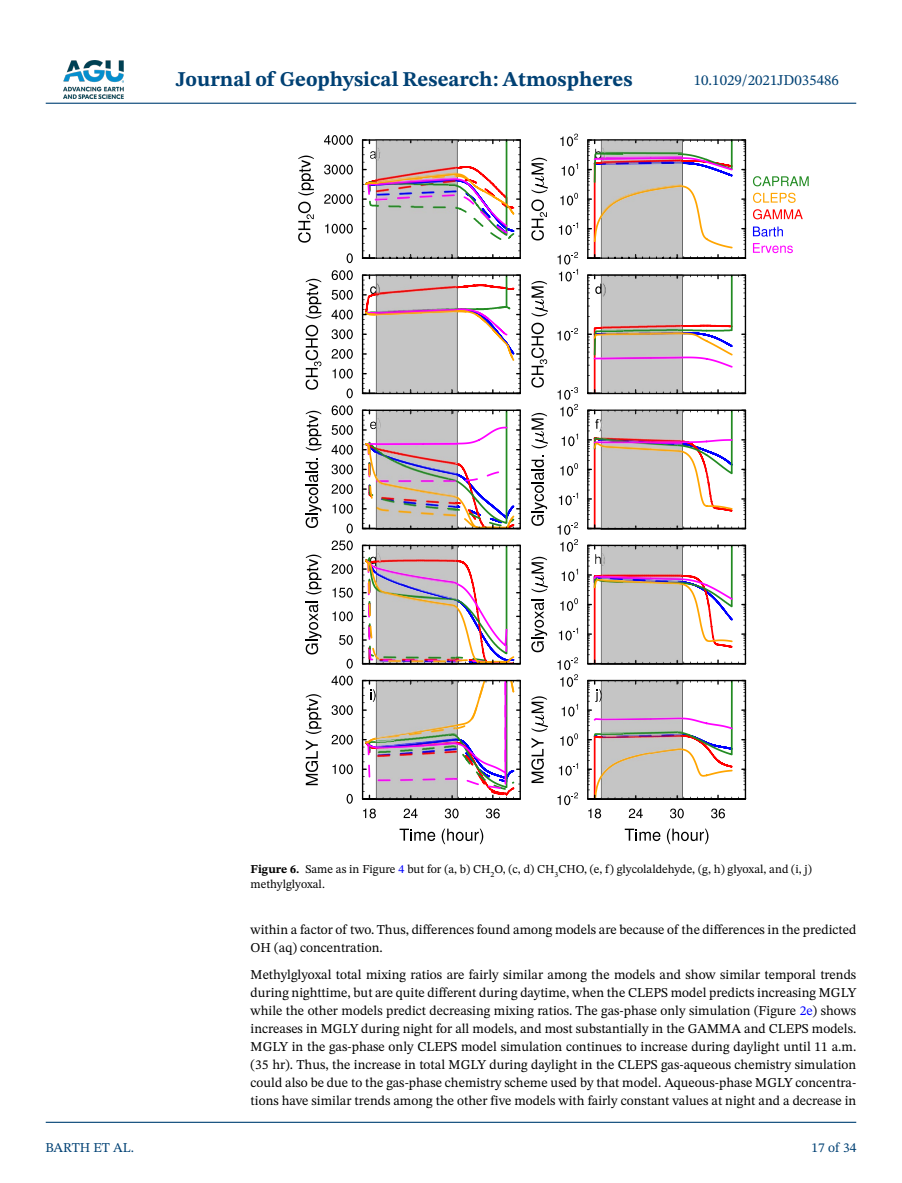
<style>
.page{position:relative;width:902px;height:1183px;background:#fff}
.page>*{position:absolute;margin:0;border:0;box-sizing:border-box;transform-origin:0 0}
.t1{font:700 21px "STIX Two Text";color:#004174}
.t2{font:15px "STIX Two Text";color:#004174}
.t3{font:13.5px/18px "STIX Two Text";color:#000}
.t4{font:13.5px "STIX Two Text";color:#004174}
.t5{font:12px/15px "STIX Two Text";color:#000}
.s1{font-weight:700}
.s2{color:#00f}
</style>
<div class="page">
<img style="left:63px;top:60px;width:60px;height:39px">
<hr style="left:46px;top:103px;width:810px;height:1px;background:#004174">
<hr style="left:46px;top:1121px;width:810px;height:1px;background:#004174">
<svg style="left:298px;top:201px;width:16px;height:41px"></svg>
<svg style="left:298px;top:155px;width:16px;height:40px"></svg>
<svg style="left:346px;top:253px;width:7px;height:10px"></svg>
<svg style="left:325px;top:224px;width:28px;height:9px"></svg>
<svg style="left:324px;top:194px;width:29px;height:10px"></svg>
<svg style="left:324px;top:165px;width:29px;height:9px"></svg>
<svg style="left:324px;top:135px;width:29px;height:10px"></svg>
<svg style="left:753px;top:176px;width:55px;height:10px"></svg>
<svg style="left:753px;top:193px;width:42px;height:10px"></svg>
<svg style="left:753px;top:209px;width:49px;height:10px"></svg>
<svg style="left:753px;top:226px;width:29px;height:10px"></svg>
<svg style="left:753px;top:243px;width:39px;height:10px"></svg>
<svg style="left:531px;top:199px;width:16px;height:41px"></svg>
<svg style="left:531px;top:158px;width:17px;height:35px"></svg>
<svg style="left:558px;top:222px;width:20px;height:13px"></svg>
<svg style="left:560px;top:193px;width:18px;height:12px"></svg>
<svg style="left:561px;top:163px;width:17px;height:13px"></svg>
<svg style="left:560px;top:134px;width:18px;height:12px"></svg>
<svg style="left:305px;top:325px;width:16px;height:64px"></svg>
<svg style="left:306px;top:279px;width:15px;height:39px"></svg>
<svg style="left:346px;top:388px;width:7px;height:10px"></svg>
<svg style="left:332px;top:368px;width:21px;height:10px"></svg>
<svg style="left:331px;top:349px;width:22px;height:10px"></svg>
<svg style="left:331px;top:329px;width:22px;height:10px"></svg>
<svg style="left:331px;top:309px;width:22px;height:10px"></svg>
<svg style="left:331px;top:290px;width:22px;height:10px"></svg>
<svg style="left:331px;top:270px;width:22px;height:10px"></svg>
<svg style="left:531px;top:322px;width:16px;height:65px"></svg>
<svg style="left:531px;top:281px;width:17px;height:35px"></svg>
<svg style="left:557px;top:328px;width:21px;height:12px"></svg>
<svg style="left:557px;top:252px;width:21px;height:29px"></svg>
<svg style="left:305px;top:458px;width:16px;height:70px"></svg>
<svg style="left:306px;top:410px;width:15px;height:40px"></svg>
<svg style="left:346px;top:523px;width:7px;height:10px"></svg>
<svg style="left:332px;top:503px;width:21px;height:10px"></svg>
<svg style="left:331px;top:484px;width:22px;height:10px"></svg>
<svg style="left:331px;top:464px;width:22px;height:10px"></svg>
<svg style="left:331px;top:444px;width:22px;height:10px"></svg>
<svg style="left:331px;top:425px;width:22px;height:10px"></svg>
<svg style="left:331px;top:405px;width:22px;height:10px"></svg>
<svg style="left:531px;top:455px;width:16px;height:70px"></svg>
<svg style="left:531px;top:413px;width:17px;height:35px"></svg>
<svg style="left:558px;top:492px;width:20px;height:13px"></svg>
<svg style="left:560px;top:463px;width:18px;height:12px"></svg>
<svg style="left:561px;top:433px;width:17px;height:13px"></svg>
<svg style="left:557px;top:387px;width:21px;height:29px"></svg>
<svg style="left:305px;top:601px;width:16px;height:53px"></svg>
<svg style="left:306px;top:554px;width:15px;height:40px"></svg>
<svg style="left:346px;top:658px;width:7px;height:10px"></svg>
<svg style="left:339px;top:635px;width:14px;height:9px"></svg>
<svg style="left:332px;top:611px;width:21px;height:10px"></svg>
<svg style="left:332px;top:587px;width:21px;height:10px"></svg>
<svg style="left:331px;top:564px;width:22px;height:10px"></svg>
<svg style="left:331px;top:540px;width:22px;height:10px"></svg>
<svg style="left:531px;top:599px;width:16px;height:53px"></svg>
<svg style="left:531px;top:556px;width:17px;height:36px"></svg>
<svg style="left:558px;top:627px;width:20px;height:13px"></svg>
<svg style="left:560px;top:598px;width:18px;height:12px"></svg>
<svg style="left:561px;top:568px;width:17px;height:13px"></svg>
<svg style="left:557px;top:522px;width:21px;height:29px"></svg>
<svg style="left:399px;top:828px;width:36px;height:12px"></svg>
<svg style="left:441px;top:828px;width:42px;height:16px"></svg>
<svg style="left:305px;top:740px;width:13px;height:45px"></svg>
<svg style="left:306px;top:694px;width:15px;height:39px"></svg>
<svg style="left:363px;top:808px;width:13px;height:10px"></svg>
<svg style="left:403px;top:808px;width:14px;height:9px"></svg>
<svg style="left:445px;top:808px;width:13px;height:10px"></svg>
<svg style="left:486px;top:808px;width:13px;height:10px"></svg>
<svg style="left:346px;top:793px;width:7px;height:10px"></svg>
<svg style="left:332px;top:764px;width:21px;height:10px"></svg>
<svg style="left:331px;top:734px;width:22px;height:10px"></svg>
<svg style="left:331px;top:705px;width:22px;height:9px"></svg>
<svg style="left:331px;top:675px;width:22px;height:10px"></svg>
<svg style="left:624px;top:828px;width:36px;height:12px"></svg>
<svg style="left:666px;top:828px;width:42px;height:16px"></svg>
<svg style="left:531px;top:737px;width:13px;height:45px"></svg>
<svg style="left:531px;top:696px;width:17px;height:35px"></svg>
<svg style="left:588px;top:808px;width:13px;height:10px"></svg>
<svg style="left:629px;top:808px;width:13px;height:9px"></svg>
<svg style="left:670px;top:808px;width:13px;height:10px"></svg>
<svg style="left:711px;top:808px;width:14px;height:10px"></svg>
<svg style="left:557px;top:792px;width:21px;height:13px"></svg>
<svg style="left:558px;top:762px;width:20px;height:13px"></svg>
<svg style="left:560px;top:733px;width:18px;height:12px"></svg>
<svg style="left:561px;top:703px;width:17px;height:13px"></svg>
<svg style="left:557px;top:657px;width:21px;height:29px"></svg>
<svg style="left:362px;top:139px;width:159px;height:120px"></svg>
<svg style="left:587px;top:139px;width:159px;height:120px"></svg>
<svg style="left:362px;top:274px;width:159px;height:120px"></svg>
<svg style="left:587px;top:274px;width:159px;height:120px"></svg>
<svg style="left:587px;top:409px;width:159px;height:120px"></svg>
<svg style="left:362px;top:679px;width:159px;height:120px"></svg>
<svg style="left:587px;top:679px;width:159px;height:120px"></svg>
<img style="left:370px;top:140px;width:87px;height:21px">
<img style="left:595px;top:140px;width:87px;height:21px">
<svg style="left:362px;top:409px;width:159px;height:120px"></svg>
<img style="left:599px;top:410px;width:83px;height:21px">
<img style="left:362px;top:544px;width:159px;height:120px">
<svg style="left:587px;top:544px;width:159px;height:120px"></svg>
<h1 class="t1" style="left:176px;top:64px;width:458px">Journal of Geophysical Research: Atmospheres</h1>
<p class="t2" style="left:693px;top:69px;width:147px">10.1029/2021JD035486</p>
<p class="t4" style="left:45px;top:1137px;width:90px">BARTH ET AL.</p>
<p class="t5" style="left:250px;top:861px;width:562px"><span class="s1">Figure 6.</span> Same as in Figure <span class="s2">4</span> but for (a, b) CH<sub>2</sub>O, (c, d) CH<sub>3</sub>CHO, (e, f) glycolaldehyde, (g, h) glyoxal, and (i, j) methylglyoxal.</p>
<p class="t3" style="left:250px;top:920px;width:607px">within a factor of two. Thus, differences found among models are because of the differences in the predicted<br>OH (aq) concentration.</p>
<p class="t3" style="left:250px;top:965px;width:607px;text-align:justify">Methylglyoxal total mixing ratios are fairly similar among the models and show similar temporal trends during nighttime, but are quite different during daytime, when the CLEPS model predicts increasing MGLY while the other models predict decreasing mixing ratios. The gas-phase only simulation (Figure <span class="s2">2e</span>) shows increases in MGLY during night for all models, and most substantially in the GAMMA and CLEPS models.<br>MGLY in the gas-phase only CLEPS model simulation continues to increase during daylight until 11 a.m. (35 hr). Thus, the increase in total MGLY during daylight in the CLEPS gas-aqueous chemistry simulation could also be due to the gas-phase chemistry scheme used by that model. Aqueous-phase MGLY concentra&shy;tions have similar trends among the other five models with fairly constant values at night and a decrease in</p>
<p class="t4" style="left:811px;top:1137px;width:46px">17 of 34</p>
</div>
